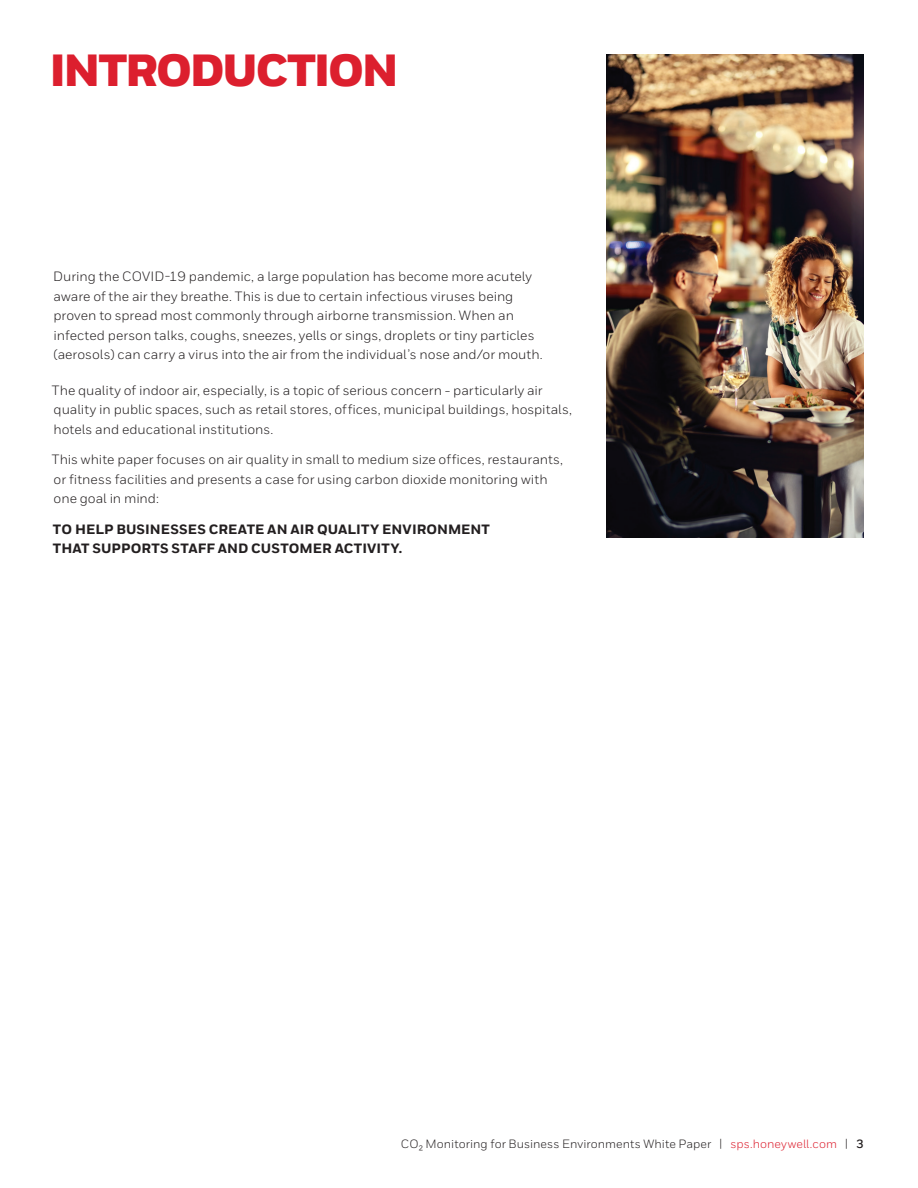
<style>
.page{position:relative;width:918px;height:1188px;background:#fff}
.page>*{position:absolute;margin:0;border:0;box-sizing:border-box;transform-origin:0 0}
.t1{font:900 45px "Honeywell Sans";letter-spacing:-.05em;color:#dc1f2e}
.t2{font:13.5px/19.5px "Honeywell Sans";color:#231f20}
.t3{font:800 13.5px/19.5px "Honeywell Sans";letter-spacing:.005em;color:#231f20}
.t4{font:12px "Honeywell Sans";letter-spacing:.005em;color:#231f20}
.s1{color:#dc1f2e}
.s2{font-weight:700}
</style>
<div class="page">
<img style="left:606px;top:54px;width:258px;height:484px">
<h1 class="t1" style="left:50px;top:42px;width:351px">INTRODUCTION</h1>
<p class="t2" style="left:53px;top:267px;width:491px">During the COVID-19 pandemic, a large population has become more acutely aware of the air they breathe. This is due to certain infectious viruses being proven to spread most commonly through airborne transmission. When an infected person talks, coughs, sneezes, yells or sings, droplets or tiny particles (aerosols) can carry a virus into the air from the individual’s nose and/or mouth.</p>
<p class="t2" style="left:52px;top:381px;width:522px">The quality of indoor air, especially, is a topic of serious concern - particularly air quality in public spaces, such as retail stores, offices, municipal buildings, hospitals, hotels and educational institutions.</p>
<p class="t2" style="left:52px;top:450px;width:513px">This white paper focuses on air quality in small to medium size offices, restaurants, or fitness facilities and presents a case for using carbon dioxide monitoring with one goal in mind:</p>
<p class="t3" style="left:53px;top:520px;width:439px">TO HELP BUSINESSES CREATE AN AIR QUALITY ENVIRONMENT<br>THAT SUPPORTS STAFF AND CUSTOMER ACTIVITY.</p>
<p class="t4" style="left:401px;top:1136px;width:464px">CO2 Monitoring for Business Environments White Paper | <span class="s1">sps.honeywell.com</span> | <span class="s2">3</span></p>
</div>
